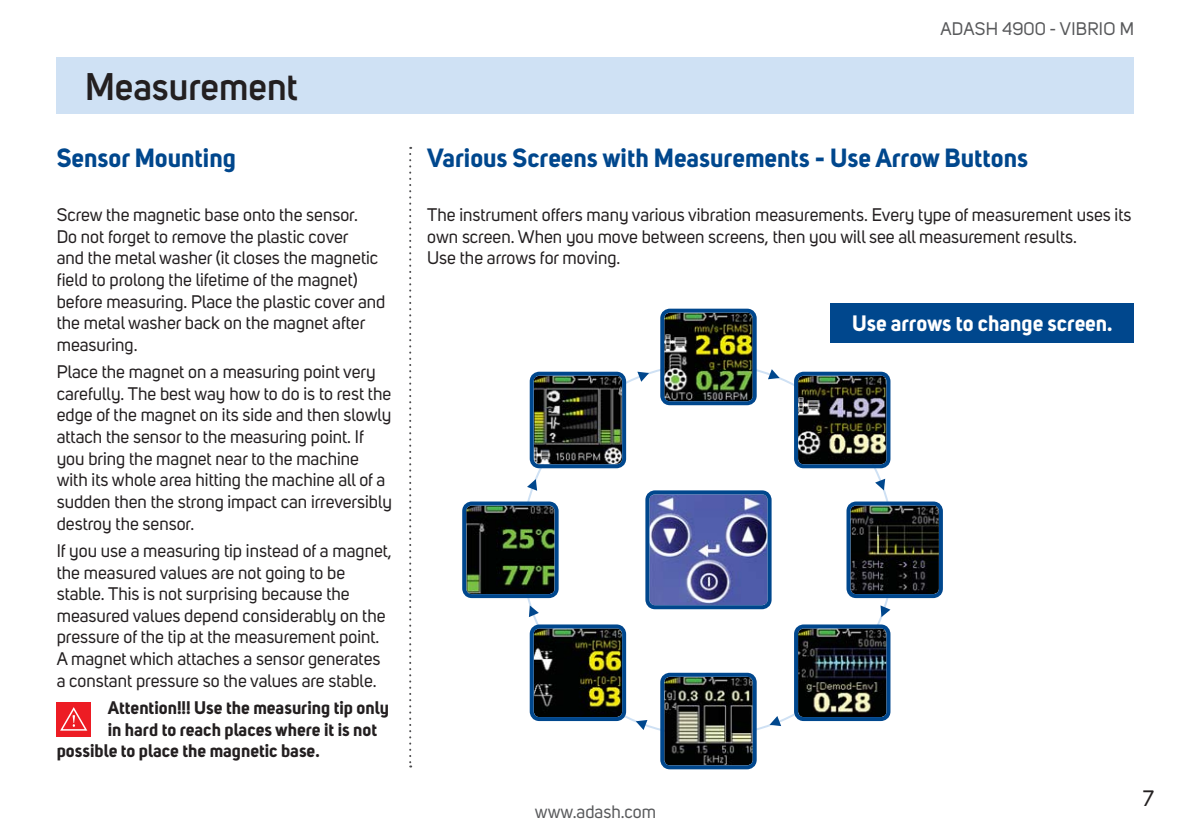
<style>
.page{position:relative;width:1191px;height:840px;background:#fff}
.page>*{position:absolute;margin:0;border:0;box-sizing:border-box;transform-origin:0 0}
.t1{font:600 38px "Uni Sans";color:#231f20}
.t2{font:700 26px "Uni Sans";color:#00478d}
.t3{font:700 22px "Uni Sans";color:#fff}
.t4{font:22px "Uni Sans";color:#231f20}
.t5{font:18px/21.6px "Uni Sans";color:#231f20}
.t6{font:700 18px "Uni Sans";color:#231f20}
.t7{font:18px "Uni Sans";letter-spacing:.02em;color:#58595b}
.t8{font:18px "Uni Sans";color:#58595b}
</style>
<div class="page">
<div style="left:57px;top:57px;width:1077px;height:56px;background:#cfe1f4"></div>
<div style="left:57px;top:701px;width:34px;height:34px;background:#ed1c24"></div>
<svg style="left:60px;top:707px;width:28px;height:24px"></svg>
<svg style="left:409px;top:147px;width:2px;height:620px"></svg>
<div style="left:830px;top:302px;width:304px;height:40px;background:#00478d"></div>
<img style="left:649px;top:494px;width:118px;height:111px;border-radius:6px">
<div style="left:645px;top:490px;width:126px;height:119px;border:4px solid #00478d;border-radius:8px"></div>
<img style="left:534px;top:375px;width:88px;height:89px;border-radius:6px">
<div style="left:530px;top:371px;width:96px;height:97px;border:4px solid #00478d;border-radius:8px"></div>
<img style="left:664px;top:312px;width:88px;height:89px;border-radius:6px">
<div style="left:660px;top:308px;width:96px;height:97px;border:4px solid #00478d;border-radius:8px"></div>
<img style="left:466px;top:505px;width:88px;height:88px;border-radius:6px">
<div style="left:462px;top:501px;width:96px;height:96px;border:4px solid #00478d;border-radius:8px"></div>
<img style="left:534px;top:628px;width:88px;height:88px;border-radius:6px">
<div style="left:530px;top:624px;width:96px;height:96px;border:4px solid #00478d;border-radius:8px"></div>
<img style="left:664px;top:676px;width:88px;height:88px;border-radius:6px">
<div style="left:660px;top:672px;width:96px;height:96px;border:4px solid #00478d;border-radius:8px"></div>
<img style="left:798px;top:375px;width:88px;height:89px;border-radius:6px">
<div style="left:794px;top:371px;width:96px;height:97px;border:4px solid #00478d;border-radius:8px"></div>
<img style="left:850px;top:505px;width:89px;height:88px;border-radius:6px">
<div style="left:846px;top:501px;width:97px;height:96px;border:4px solid #00478d;border-radius:8px"></div>
<img style="left:798px;top:628px;width:88px;height:88px;border-radius:6px">
<div style="left:794px;top:624px;width:96px;height:96px;border:4px solid #00478d;border-radius:8px"></div>
<svg style="left:637px;top:371px;width:12px;height:10px"></svg>
<svg style="left:768px;top:369px;width:11px;height:10px"></svg>
<svg style="left:875px;top:478px;width:10px;height:12px"></svg>
<svg style="left:527px;top:479px;width:10px;height:11px"></svg>
<svg style="left:880px;top:605px;width:10px;height:11px"></svg>
<svg style="left:529px;top:605px;width:10px;height:11px"></svg>
<svg style="left:769px;top:716px;width:12px;height:9px"></svg>
<svg style="left:636px;top:720px;width:11px;height:9px"></svg>
<h1 class="t1" style="left:85px;top:72px;width:214px">Measurement</h1>
<h2 class="t2" style="left:57px;top:148px;width:181px">Sensor Mounting</h2>
<p class="t5" style="left:57px;top:206px;width:330px">Screw the magnetic base onto the sensor.<br>Do not forget to remove the plastic cover<br>and the metal washer (it closes the magnetic field to prolong the lifetime of the magnet) before measuring. Place the plastic cover and the metal washer back on the magnet after measuring.</p>
<p class="t5" style="left:57px;top:363px;width:337px">Place the magnet on a measuring point very carefully. The best way how to do is to rest the edge of the magnet on its side and then slowly attach the sensor to the measuring point. If you bring the magnet near to the machine with its whole area hitting the machine all of a sudden then the strong impact can irreversibly destroy the sensor.</p>
<p class="t5" style="left:57px;top:542px;width:337px">If you use a measuring tip instead of a magnet, the measured values are not going to be stable. This is not surprising because the measured values depend considerably on the pressure of the tip at the measurement point.<br>A magnet which attaches a sensor generates a constant pressure so the values are stable.</p>
<p class="t6" style="left:108px;top:700px;width:283px">Attention!!! Use the measuring tip only</p>
<p class="t6" style="left:108px;top:722px;width:271px">in hard to reach places where it is not</p>
<p class="t6" style="left:57px;top:744px;width:264px">possible to place the magnetic base.</p>
<p class="t7" style="left:940px;top:23px;width:195px">ADASH 4900 - VIBRIO M</p>
<h2 class="t2" style="left:427px;top:148px;width:602px">Various Screens with Measurements - Use Arrow Buttons</h2>
<p class="t5" style="left:427px;top:206px;width:705px">The instrument offers many various vibration measurements. Every type of measurement uses its own screen. When you move between screens, then you will see all measurement results.<br>Use the arrows for moving.</p>
<p class="t3" style="left:852px;top:315px;width:262px">Use arrows to change screen.</p>
<p class="t8" style="left:535px;top:805px;width:123px">www.adash.com</p>
<p class="t4" style="left:1142px;top:790px;width:13px">7</p>
</div>
